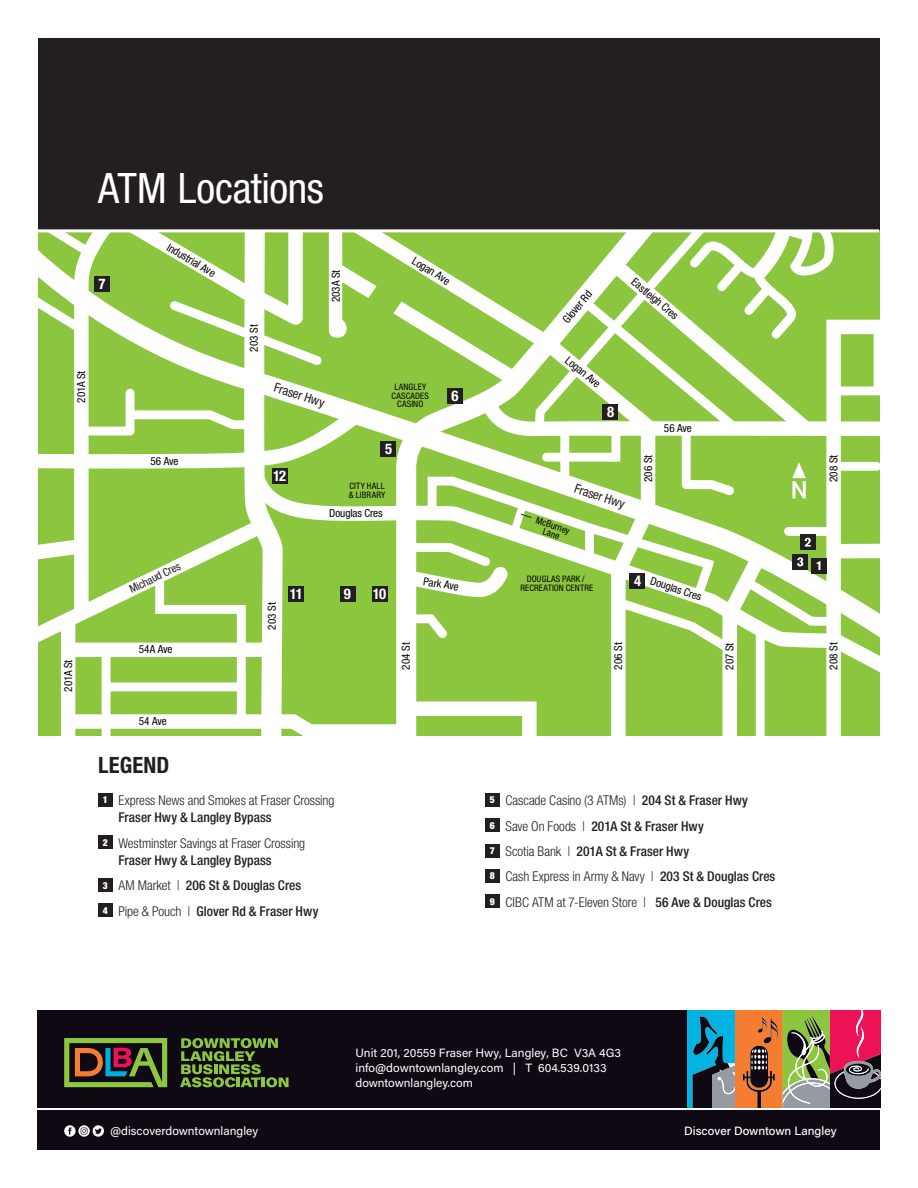
<style>
.page{position:relative;width:918px;height:1188px;background:#fff}
.page>*{position:absolute;margin:0;border:0;box-sizing:border-box;transform-origin:0 0}
.t1{font:condensed 42px "Helvetica Neue LT Std";letter-spacing:-.01em;color:#fff}
.t2{font:700 condensed 22.5px "Helvetica Neue LT Std";letter-spacing:.01em;color:#231f20}
.t3{font:700 condensed 14.7px "Helvetica Neue LT Std";color:#fff}
.t4{font:300 condensed 13.5px/25.3px "Helvetica Neue LT Std";letter-spacing:-.005em;color:#231f20}
.t5{font:500 condensed 13.5px/25.3px "Helvetica Neue LT Std";color:#231f20}
.t6{font:condensed 12.75px "Helvetica Neue LT Std";color:#201d1e}
.t7{font:12px/15px "Acumin Pro";color:#fff}
.t8{font:500 12px "Acumin Pro";color:#fff}
.t9{font:condensed 11.1px "Helvetica Neue LT Std";color:#040503}
.t10{font:condensed 11.1px "Helvetica Neue LT Std";color:#201d1e}
.t11{font:condensed 9.45px/8.4px "Helvetica Neue LT Std";color:#040503;text-align:center}
.t12{font:condensed 8.85px/8.9px "Helvetica Neue LT Std";letter-spacing:.02em;color:#040503;text-align:center}
.s1{font-weight:900;font-size:9.6px;color:#fff}
.s2{font-weight:500}
.s3{font-weight:300}
</style>
<div class="page">
<svg style="left:38px;top:229px;width:842px;height:506px"></svg>
<div style="left:630px;top:573px;width:15px;height:16px;background:#231f20"></div>
<div style="left:381px;top:441px;width:15px;height:16px;background:#231f20"></div>
<div style="left:447px;top:388px;width:16px;height:16px;background:#231f20"></div>
<div style="left:94px;top:276px;width:16px;height:16px;background:#231f20"></div>
<div style="left:602px;top:404px;width:16px;height:16px;background:#231f20"></div>
<div style="left:372px;top:586px;width:16px;height:16px;background:#231f20"></div>
<div style="left:340px;top:586px;width:15px;height:16px;background:#231f20"></div>
<div style="left:288px;top:586px;width:16px;height:16px;background:#231f20"></div>
<div style="left:272px;top:468px;width:16px;height:15px;background:#231f20"></div>
<div style="left:98px;top:793px;width:14px;height:14px;background:#231f20"></div>
<div style="left:98px;top:836px;width:14px;height:13px;background:#231f20"></div>
<div style="left:98px;top:878px;width:14px;height:14px;background:#231f20"></div>
<div style="left:98px;top:904px;width:14px;height:13px;background:#231f20"></div>
<div style="left:485px;top:793px;width:14px;height:14px;background:#231f20"></div>
<div style="left:485px;top:818px;width:14px;height:14px;background:#231f20"></div>
<div style="left:485px;top:844px;width:14px;height:13px;background:#231f20"></div>
<div style="left:485px;top:869px;width:14px;height:14px;background:#231f20"></div>
<div style="left:485px;top:894px;width:14px;height:14px;background:#231f20"></div>
<div style="left:38px;top:38px;width:842px;height:191px;background:#231f20"></div>
<hr style="left:38px;top:229px;width:841px;height:3px;background:#fff">
<div style="left:38px;top:1110px;width:842px;height:40px;background:#0e0913"></div>
<div style="left:37px;top:1010px;width:843px;height:97px;background:#0e0913"></div>
<svg style="left:687px;top:1010px;width:193px;height:97px"></svg>
<svg style="left:180px;top:1038px;width:109px;height:49px"></svg>
<svg style="left:64px;top:1038px;width:103px;height:49px"></svg>
<svg style="left:64px;top:1125px;width:40px;height:12px"></svg>
<h1 class="t1" style="left:98px;top:163px;width:227px">ATM Locations</h1>
<p class="t9" style="left:75px;top:403px;width:34px;rotate:-90deg">201A St</p>
<p class="t9" style="left:62px;top:692px;width:34px;rotate:-90deg">201A St</p>
<p class="t3" style="left:98px;top:275px;width:9px">7</p>
<p class="t9" style="left:171px;top:240px;width:56px;rotate:31deg">Industrial Ave</p>
<p class="t9" style="left:150px;top:455px;width:29px">56 Ave</p>
<p class="t10" style="left:127px;top:584px;width:57px;rotate:-26deg">Michaud Cres</p>
<p class="t9" style="left:139px;top:643px;width:35px">54A Ave</p>
<p class="t9" style="left:139px;top:715px;width:29px">54 Ave</p>
<p class="t9" style="left:248px;top:352px;width:29px;rotate:-90deg">203 St</p>
<p class="t9" style="left:329px;top:302px;width:34px;rotate:-90deg">203A St</p>
<p class="t9" style="left:417px;top:254px;width:44px;rotate:32deg">Logan Ave</p>
<p class="t6" style="left:277px;top:380px;width:54px;rotate:18deg">Fraser Hwy</p>
<p class="t3" style="left:273px;top:467px;width:15px">12</p>
<p class="t12" style="left:392px;top:382px;width:39px">LANGLEY<br>CASCADES<br>CASINO</p>
<p class="t3" style="left:385px;top:440px;width:9px">5</p>
<p class="t12" style="left:349px;top:481px;width:38px;text-align:left">CITY HALL &amp; LIBRARY</p>
<p class="t3" style="left:452px;top:387px;width:9px">6</p>
<p class="t9" style="left:329px;top:507px;width:55px">Douglas Cres</p>
<p class="t9" style="left:560px;top:317px;width:40px;rotate:-50deg">Glover Rd</p>
<p class="t9" style="left:571px;top:354px;width:44px;rotate:39deg">Logan Ave</p>
<p class="t3" style="left:607px;top:403px;width:9px">8</p>
<p class="t9" style="left:637px;top:275px;width:59px;rotate:40deg">Eastleigh Cres</p>
<p class="t9" style="left:664px;top:422px;width:29px">56 Ave</p>
<p class="t6" style="left:577px;top:481px;width:54px;rotate:19deg">Fraser Hwy</p>
<p class="t11" style="left:538px;top:516px;width:37px;rotate:19deg">McBurney<br>Lane</p>
<p class="t9" style="left:642px;top:482px;width:29px;rotate:-90deg">206 St</p>
<p class="t9" style="left:827px;top:482px;width:29px;rotate:-90deg">208 St</p>
<p class="t9" style="left:265px;top:630px;width:29px;rotate:-90deg">203 St</p>
<p class="t3" style="left:290px;top:585px;width:15px">11</p>
<p class="t3" style="left:344px;top:585px;width:9px">9</p>
<p class="t3" style="left:373px;top:585px;width:15px">10</p>
<p class="t9" style="left:425px;top:575px;width:37px;rotate:10deg">Park Ave</p>
<p class="t12" style="left:520px;top:575px;width:74px">DOUGLAS PARK /<br>RECREATION CENTRE</p>
<p class="t3" style="left:634px;top:572px;width:9px">4</p>
<p class="t9" style="left:653px;top:574px;width:55px;rotate:19deg">Douglas Cres</p>
<p class="t9" style="left:400px;top:670px;width:29px;rotate:-90deg">204 St</p>
<p class="t9" style="left:612px;top:670px;width:29px;rotate:-90deg">206 St</p>
<p class="t9" style="left:723px;top:670px;width:28px;rotate:-90deg">207 St</p>
<p class="t9" style="left:827px;top:670px;width:29px;rotate:-90deg">208 St</p>
<h2 class="t2" style="left:98px;top:751px;width:73px">LEGEND</h2>
<p class="t4" style="left:118px;top:792px;width:218px;line-height:17.2px;text-indent:-16px"><span class="s1">1</span> Express News and Smokes at Fraser Crossing<br><span class="s2">Fraser Hwy &amp; Langley Bypass</span></p>
<p class="t4" style="left:118px;top:834px;width:188px;line-height:17.2px;text-indent:-16px"><span class="s1">2</span> Westminster Savings at Fraser Crossing<br><span class="s2">Fraser Hwy &amp; Langley Bypass</span></p>
<p class="t5" style="left:103px;top:873px;width:217px"><span class="s1">3</span> <span class="s3">AM Market |</span> 206 St &amp; Douglas Cres<br><span class="s1">4</span> <span class="s3">Pipe &amp; Pouch |</span> Glover Rd &amp; Fraser Hwy</p>
<p class="t4" style="left:490px;top:788px;width:287px"><span class="s1">5</span> Cascade Casino (3 ATMs) | <span class="s2">204 St &amp; Fraser Hwy<br></span><span class="s1">6</span> Save On Foods | <span class="s2">201A St &amp; Fraser Hwy<br></span><span class="s1">7</span> Scotia Bank | <span class="s2">201A St &amp; Fraser Hwy<br></span><span class="s1">8</span> Cash Express in Army &amp; Navy | <span class="s2">203 St &amp; Douglas Cres </span><span class="s1">9</span> CIBC ATM at 7-Eleven Store | <span class="s2">56 Ave &amp; Douglas Cres</span></p>
<p class="t7" style="left:110px;top:1123px;width:150px">@discoverdowntownlangley</p>
<p class="t7" style="left:356px;top:1045px;width:267px">Unit 201, 20559 Fraser Hwy, Langley, BC V3A 4G3 info@downtownlangley.com | T 604.539.0133 downtownlangley.com</p>
<p class="t8" style="left:684px;top:1123px;width:154px">Discover Downtown Langley</p>
</div>
